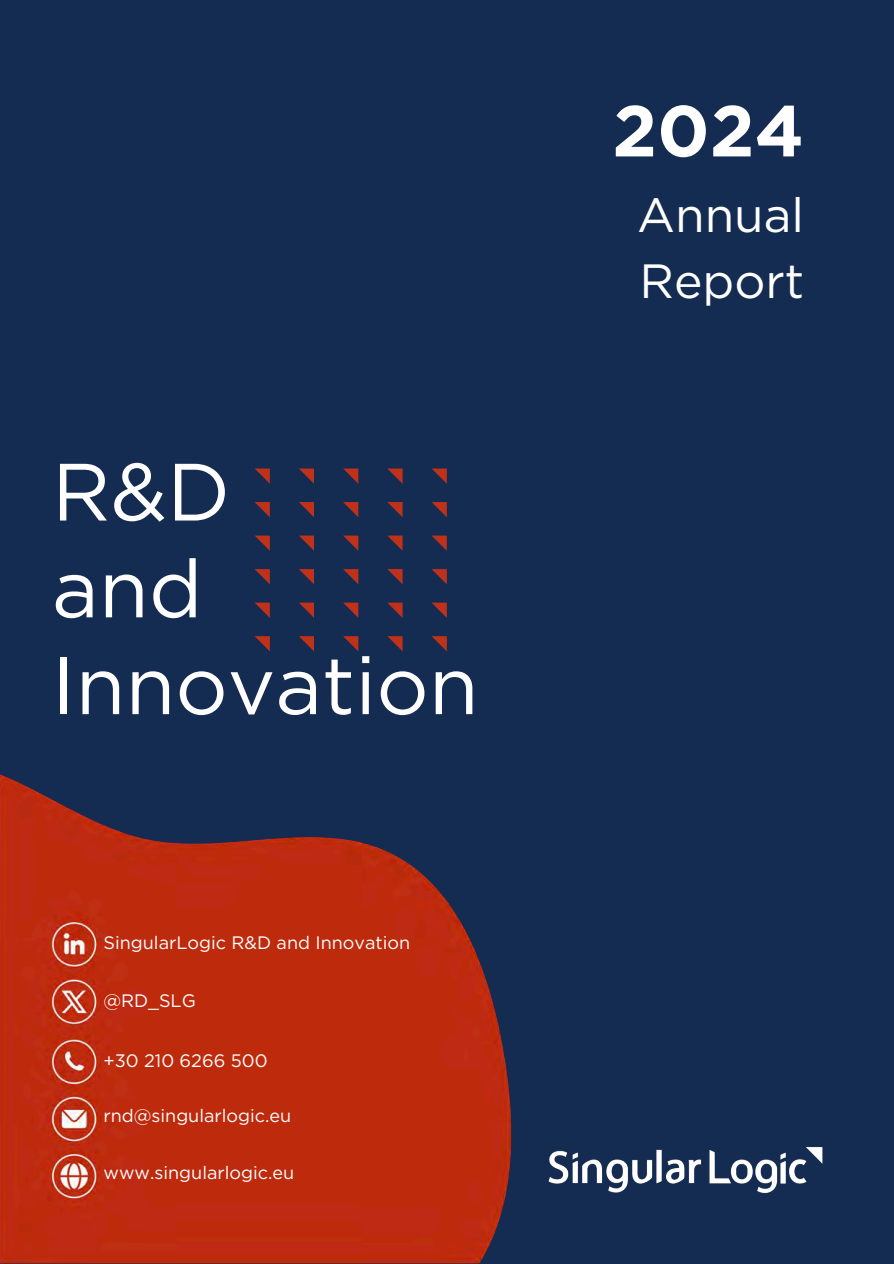
<style>
.page{position:relative;width:894px;height:1264px;background:#fff}
.page>*{position:absolute;margin:0;border:0;box-sizing:border-box;transform-origin:0 0}
.t1{font:81px/96.8px "Gotham";color:#fff}
.t2{font:700 72px "Gotham";color:#fff}
.t3{font:48px/66.3px "Gotham";color:#fff}
.t4{font:18px "Gotham";color:#fff}
</style>
<div class="page">
<div style="left:0;top:0;width:893px;height:1263px;background:#152c52"></div>
<svg style="left:254px;top:468px;width:16px;height:16px"></svg>
<svg style="left:254px;top:502px;width:16px;height:15px"></svg>
<svg style="left:254px;top:535px;width:16px;height:16px"></svg>
<svg style="left:254px;top:569px;width:16px;height:15px"></svg>
<svg style="left:254px;top:602px;width:16px;height:16px"></svg>
<svg style="left:254px;top:636px;width:16px;height:15px"></svg>
<svg style="left:299px;top:468px;width:15px;height:16px"></svg>
<svg style="left:299px;top:502px;width:15px;height:15px"></svg>
<svg style="left:299px;top:535px;width:15px;height:16px"></svg>
<svg style="left:299px;top:569px;width:15px;height:15px"></svg>
<svg style="left:299px;top:602px;width:15px;height:16px"></svg>
<svg style="left:299px;top:636px;width:15px;height:15px"></svg>
<svg style="left:343px;top:468px;width:15px;height:16px"></svg>
<svg style="left:343px;top:502px;width:15px;height:15px"></svg>
<svg style="left:343px;top:535px;width:15px;height:16px"></svg>
<svg style="left:343px;top:569px;width:15px;height:15px"></svg>
<svg style="left:343px;top:602px;width:15px;height:16px"></svg>
<svg style="left:343px;top:636px;width:15px;height:15px"></svg>
<svg style="left:387px;top:468px;width:15px;height:15px"></svg>
<svg style="left:387px;top:502px;width:15px;height:15px"></svg>
<svg style="left:387px;top:535px;width:15px;height:15px"></svg>
<svg style="left:387px;top:569px;width:15px;height:15px"></svg>
<svg style="left:387px;top:602px;width:15px;height:15px"></svg>
<svg style="left:387px;top:636px;width:15px;height:15px"></svg>
<img style="left:0;top:774px;width:512px;height:489px">
<svg style="left:431px;top:468px;width:15px;height:15px"></svg>
<svg style="left:431px;top:502px;width:15px;height:15px"></svg>
<svg style="left:431px;top:535px;width:15px;height:15px"></svg>
<svg style="left:431px;top:569px;width:15px;height:15px"></svg>
<svg style="left:431px;top:602px;width:15px;height:15px"></svg>
<svg style="left:431px;top:636px;width:15px;height:15px"></svg>
<img style="left:548px;top:1147px;width:275px;height:46px">
<h2 class="t1" style="left:52px;top:443px;width:428px">R&amp;D<br>and<br>Innovation</h2>
<p class="t4" style="left:103px;top:931px;width:308px">SingularLogic R&amp;D and Innovation</p>
<h1 class="t4" style="left:103px;top:989px;width:94px">@RD_SLG</h1>
<p class="t4" style="left:103px;top:1049px;width:165px">+30 210 6266 500</p>
<p class="t4" style="left:103px;top:1104px;width:189px">rnd@singularlogic.eu</p>
<h3 class="t4" style="left:103px;top:1161px;width:192px">www.singularlogic.eu</h3>
<p class="t2" style="left:612px;top:87px;width:193px">2024</p>
<p class="t3" style="left:637px;top:181px;width:169px">Annual<br>Report</p>
</div>
